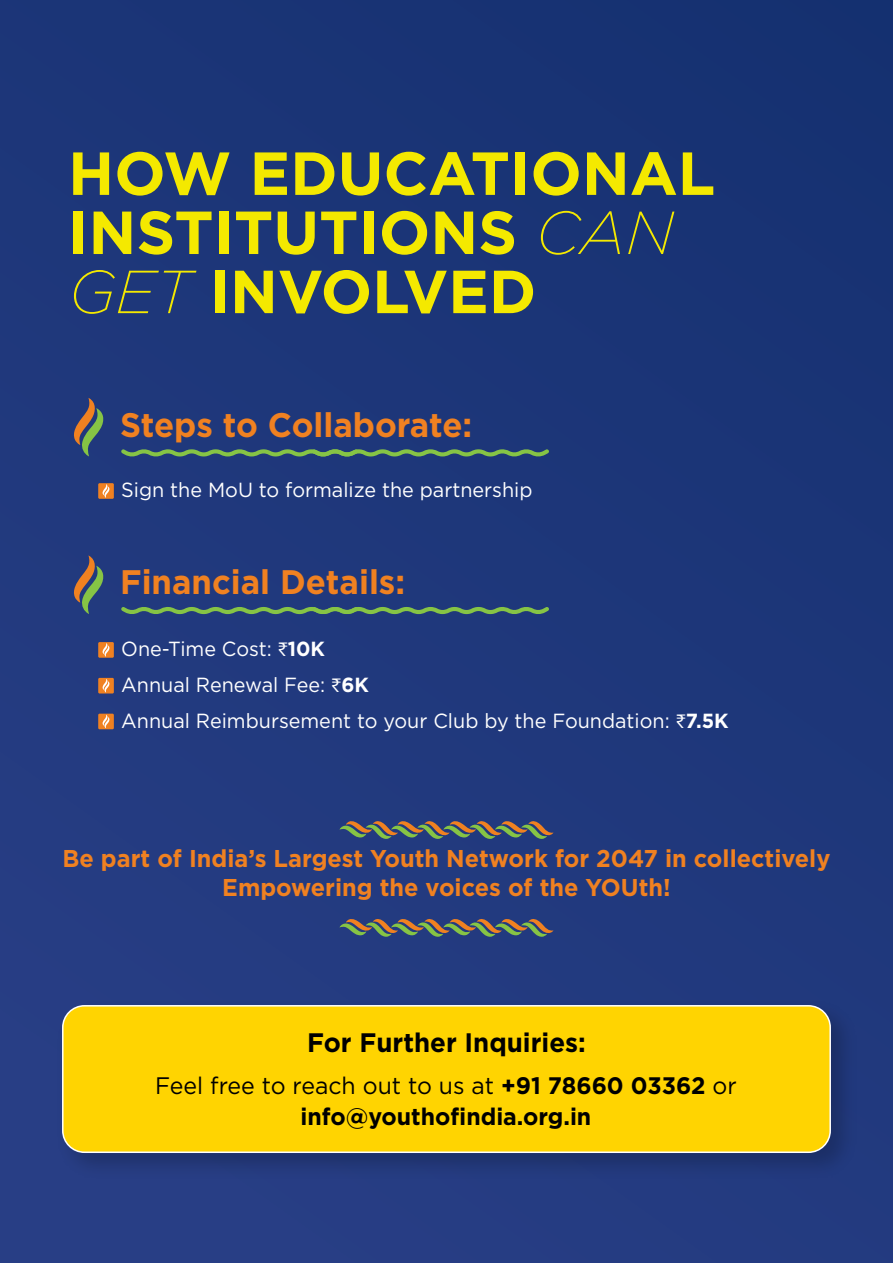
<style>
.page{position:relative;width:893px;height:1263px;background:#1e377a}
.page>*{position:absolute;margin:0;border:0;box-sizing:border-box;transform-origin:0 0}
.t1{font:700 60.6px/59.1px "Gotham";color:#f4e900}
.t2{font:700 34.05px "Gotham";color:#f08121}
.t3{font:700 26.7px "Gotham";color:#000}
.t4{font:700 24.3px/28.5px "Gotham";color:#f08121;text-align:center}
.t5{font:700 23.85px/31.5px "Gotham";color:#000;text-align:center}
.t6{font:20.4px/35.8px "Gotham";color:#fff}
.s1{font-weight:200;font-style:italic}
.s2{font-family:"Myriad Pro"}
.s3{font-weight:700}
.s4{font-weight:400}
</style>
<div class="page">
<svg style="left:74px;top:398px;width:30px;height:58px"></svg>
<svg style="left:121px;top:449px;width:428px;height:8px"></svg>
<div style="left:98px;top:483px;width:16px;height:16px;background:#f08121"></div>
<svg style="left:102px;top:484px;width:8px;height:14px"></svg>
<div style="left:98px;top:642px;width:16px;height:16px;background:#f08121"></div>
<svg style="left:102px;top:643px;width:8px;height:14px"></svg>
<div style="left:98px;top:678px;width:16px;height:15px;background:#f08121"></div>
<svg style="left:102px;top:679px;width:8px;height:13px"></svg>
<div style="left:98px;top:714px;width:16px;height:15px;background:#f08121"></div>
<svg style="left:102px;top:715px;width:8px;height:13px"></svg>
<svg style="left:74px;top:555px;width:30px;height:59px"></svg>
<svg style="left:121px;top:607px;width:428px;height:8px"></svg>
<svg style="left:339px;top:919px;width:214px;height:18px"></svg>
<svg style="left:339px;top:821px;width:214px;height:18px"></svg>
<img style="left:50px;top:1005px;width:792px;height:181px">
<div style="left:63px;top:1006px;width:767px;height:146px;background:#ffd401;border-radius:22px"></div>
<div style="left:62px;top:1005px;width:769px;height:148px;border:2px solid #fff;border-radius:22px"></div>
<h1 class="t1" style="left:68px;top:144px;width:649px">HOW EDUCATIONAL<br>INSTITUTIONS <span class="s1">CAN<br>GET</span> INVOLVED</h1>
<h2 class="t2" style="left:120px;top:402px;width:354px">Steps to Collaborate:</h2>
<p class="t6" style="left:121px;top:472px;width:413px">Sign the MoU to formalize the partnership</p>
<h2 class="t2" style="left:120px;top:559px;width:287px">Financial Details:</h2>
<p class="t6" style="left:121px;top:630px;width:609px">One-Time Cost: <span class="s2">₹</span><span class="s3">10K<br></span>Annual Renewal Fee: <span class="s2">₹</span><span class="s3">6K<br></span>Annual Reimbursement to your Club by the Foundation: <span class="s2">₹</span><span class="s3">7.5K</span></p>
<p class="t4" style="left:63px;top:844px;width:769px">Be part of India’s Largest Youth Network for 2047 in collectively<br>Empowering the voices of the YOUth!</p>
<h3 class="t3" style="left:307px;top:1025px;width:280px">For Further Inquiries:</h3>
<p class="t5" style="left:155px;top:1069px;width:583px"><span class="s4">Feel free to reach out to us at</span> +91 78660 03362 <span class="s4">or </span>info@youthofindia.org.in</p>
</div>
